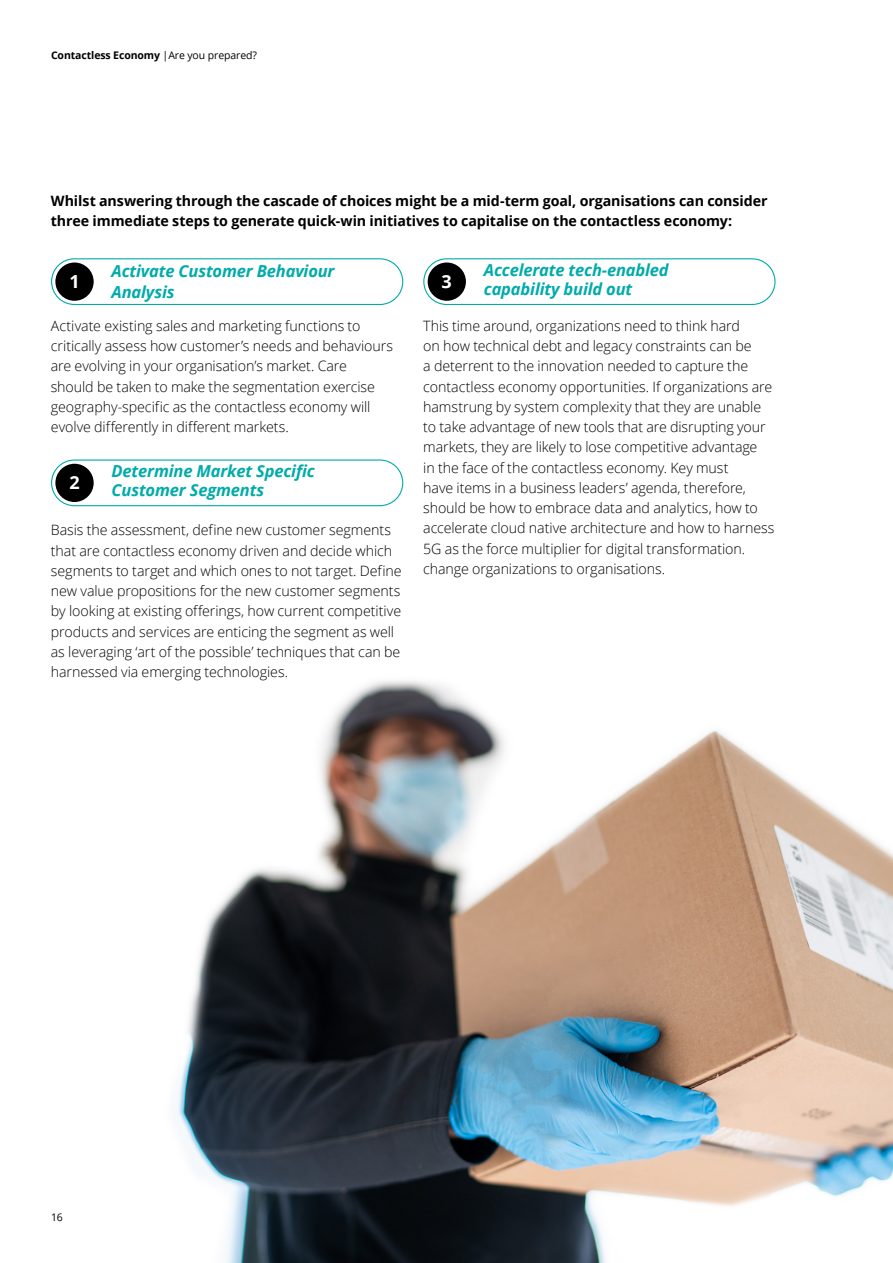
<style>
.page{position:relative;width:893px;height:1263px;background:#fff}
.page>*{position:absolute;margin:0;border:0;box-sizing:border-box;transform-origin:0 0}
.t1{font:700 18px "Open Sans";color:#fff}
.t2{font:italic 700 16.5px/19.5px "Open Sans";letter-spacing:-.01em;color:#00abaa}
.t3{font:300 14.25px/20.2px "Open Sans";letter-spacing:-.005em;color:#000}
.t4{font:700 14.25px/20.2px "Open Sans";letter-spacing:-.005em;color:#000}
.t5{font:700 10.5px "Open Sans";letter-spacing:-.01em;color:#000}
.t6{font:10.5px "Open Sans";color:#000}
.s1{font-weight:400}
</style>
<div class="page">
<img style="left:175px;top:680px;width:718px;height:583px">
<div style="left:423px;top:258px;width:352px;height:47px;border:1px solid #00abaa;border-radius:23px"></div>
<div style="left:428px;top:262px;width:38px;height:39px;background:#000;border-radius:50%"></div>
<div style="left:51px;top:459px;width:352px;height:47px;border:1px solid #00abaa;border-radius:23px"></div>
<div style="left:55px;top:464px;width:39px;height:38px;background:#000;border-radius:50%"></div>
<div style="left:51px;top:258px;width:352px;height:47px;border:1px solid #00abaa;border-radius:23px"></div>
<div style="left:55px;top:262px;width:39px;height:39px;background:#000;border-radius:50%"></div>
<p class="t5" style="left:51px;top:48px;width:207px">Contactless Economy <span class="s1">|Are you prepared?</span></p>
<p class="t4" style="left:51px;top:190px;width:718px">Whilst answering through the cascade of choices might be a mid-term goal, organisations can consider three immediate steps to generate quick-win initiatives to capitalise on the contactless economy:</p>
<p class="t1" style="left:69px;top:269px;width:12px">1</p>
<p class="t2" style="left:112px;top:260px;width:224px;line-height:21px">Activate Customer Behaviour<br>Analysis</p>
<p class="t1" style="left:442px;top:269px;width:12px">3</p>
<p class="t2" style="left:484px;top:260px;width:186px">Accelerate tech-enabled capability build out</p>
<p class="t3" style="left:51px;top:315px;width:344px">Activate existing sales and marketing functions to critically assess how customer’s needs and behaviours are evolving in your organisation’s market. Care should be taken to make the segmentation exercise geography-specific as the contactless economy will evolve differently in different markets.</p>
<p class="t3" style="left:423px;top:315px;width:353px">This time around, organizations need to think hard<br>on how technical debt and legacy constraints can be<br>a deterrent to the innovation needed to capture the contactless economy opportunities. If organizations are hamstrung by system complexity that they are unable to take advantage of new tools that are disrupting your markets, they are likely to lose competitive advantage<br>in the face of the contactless economy. Key must<br>have items in a business leaders’ agenda, therefore, should be how to embrace data and analytics, how to accelerate cloud native architecture and how to harness 5G as the force multiplier for digital transformation. change organizations to organisations.</p>
<p class="t2" style="left:112px;top:461px;width:205px">Determine Market Specific<br>Customer Segments</p>
<p class="t1" style="left:69px;top:470px;width:12px">2</p>
<p class="t3" style="left:51px;top:520px;width:352px">Basis the assessment, define new customer segments that are contactless economy driven and decide which segments to target and which ones to not target. Define new value propositions for the new customer segments by looking at existing offerings, how current competitive products and services are enticing the segment as well as leveraging ‘art of the possible’ techniques that can be harnessed via emerging technologies.</p>
<p class="t6" style="left:51px;top:1210px;width:13px">16</p>
</div>
